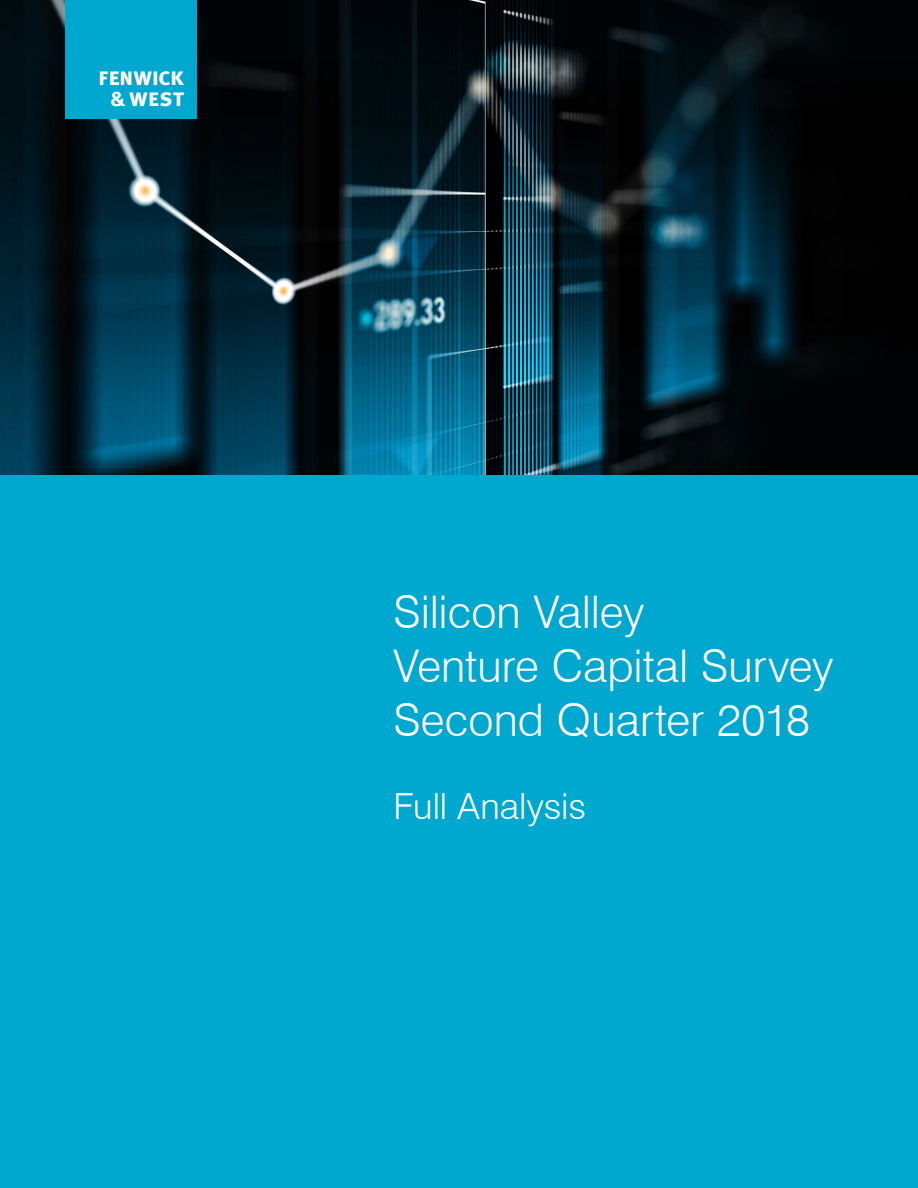
<style>
.page{position:relative;width:918px;height:1188px;background:#fff}
.page>*{position:absolute;margin:0;border:0;box-sizing:border-box;transform-origin:0 0}
.Cover_Title{font:300 45px/54px "Swiss 721 BT";color:#fff}
.Cover_Title-2{font:300 36px "Swiss 721 BT";color:#fff}
.Logo_Type{font:24.6px/21.5px "Meta Bold Caps";letter-spacing:.01em;color:#fff;text-align:center}
.s1{font-size:21.6px}
</style>
<div class="page">
<img style="left:0;top:0;width:918px;height:475px">
<div style="left:0;top:475px;width:918px;height:713px;background:#00a7cf"></div>
<div style="left:66px;top:0;width:131px;height:119px;background:#00a7cf"></div>
<p class="Logo_Type" style="left:98px;top:65px;width:87px">fenwick <span class="s1">&amp;</span> west</p>
<p class="Cover_Title" style="left:393px;top:585px;width:442px">Silicon Valley<br>Venture Capital Survey<br>Second Quarter 2018</p>
<p class="Cover_Title-2" style="left:393px;top:784px;width:194px">Full Analysis</p>
</div>
